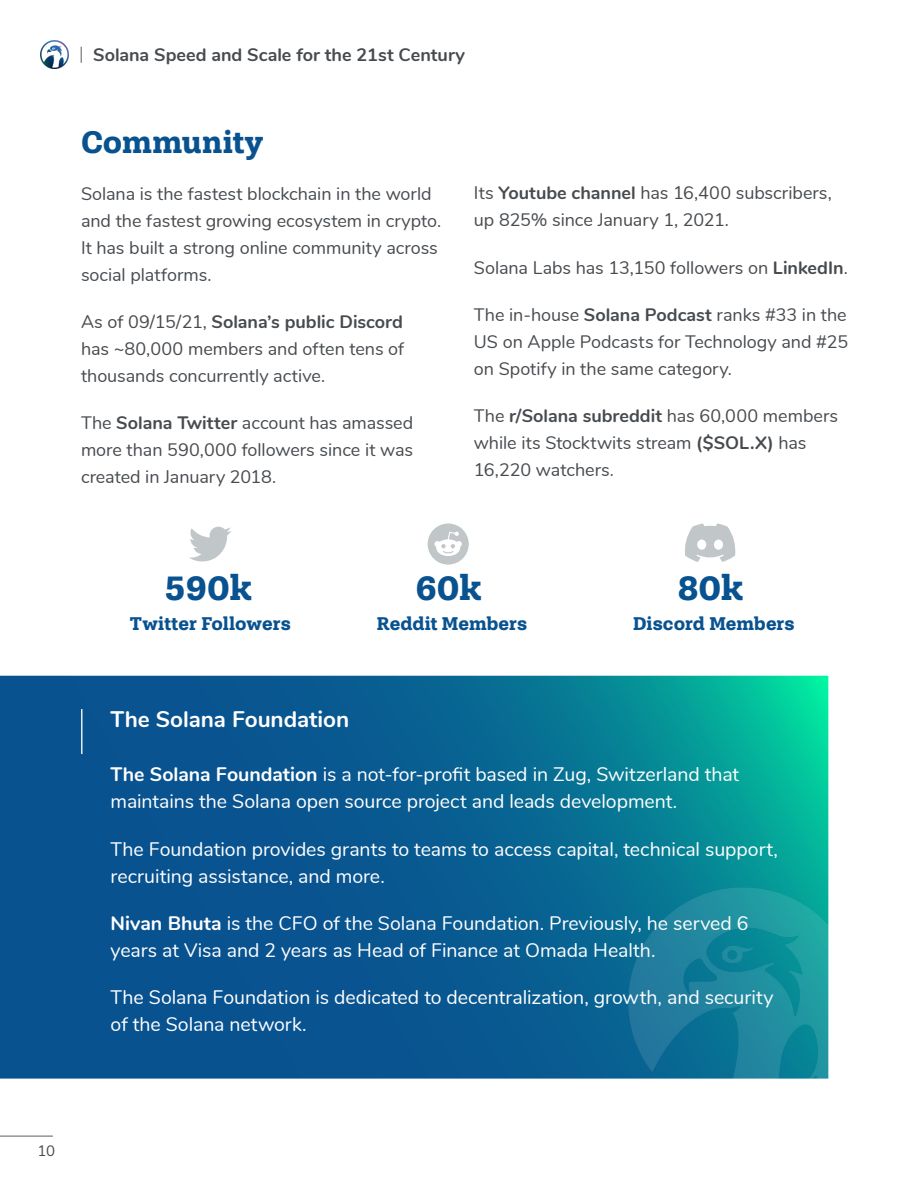
<style>
.page{position:relative;width:918px;height:1188px;background:#fff}
.page>*{position:absolute;margin:0;border:0;box-sizing:border-box;transform-origin:0 0}
.t1{font:700 37.5px "Shandon Slab";letter-spacing:-.005em;color:#095290}
.t2{font:700 33px "Shandon Slab";color:#095290}
.t3{font:700 22.5px "Nunito";letter-spacing:-.005em;color:#fff}
.t4{font:19.5px/27px "Nunito";letter-spacing:-.005em;color:#fff}
.t5{font:700 19.5px "Shandon Slab";color:#095290}
.t6{font:18px/27px "Nunito";letter-spacing:-.005em;color:#474b4f}
.t7{font:700 18px "Nunito";color:#474b4f}
.t8{font:15px "Nunito";color:#474b4f}
.s1{font-weight:700}
</style>
<div class="page">
<hr style="left:0;top:1136px;width:53px;height:1px;background:#474b4f">
<svg style="left:189px;top:527px;width:42px;height:34px"></svg>
<div style="left:428px;top:524px;width:41px;height:41px;background:#c1c6c9;border-radius:50%"></div>
<svg style="left:435px;top:532px;width:27px;height:24px"></svg>
<svg style="left:0;top:676px;width:828px;height:403px;background:#086492"></svg>
<hr style="left:81px;top:709px;width:1px;height:45px;background:#fff">
<img style="left:613px;top:886px;width:215px;height:193px">
<svg style="left:81px;top:47px;width:1px;height:16px"></svg>
<img style="left:40px;top:40px;width:29px;height:29px">
<svg style="left:685px;top:523px;width:51px;height:39px"></svg>
<p class="t7" style="left:93px;top:42px;width:373px">Solana Speed and Scale for the 21st Century</p>
<h2 class="t2" style="left:81px;top:121px;width:184px">Community</h2>
<p class="t6" style="left:81px;top:179px;width:362px">Solana is the fastest blockchain in the world and the fastest growing ecosystem in crypto.<br>It has built a strong online community across social platforms.</p>
<p class="t6" style="left:81px;top:307px;width:325px;text-align:justify">As of 09/15/21, <span class="s1">Solana’s public Discord </span>has ~80,000 members and often tens of thousands concurrently active.</p>
<p class="t6" style="left:81px;top:409px;width:334px;text-align:justify">The <span class="s1">Solana Twitter</span> account has amassed more than 590,000 followers since it was created in January 2018.</p>
<p class="t6" style="left:474px;top:179px;width:359px">Its <span class="s1">Youtube channel</span> has 16,400 subscribers, up 825% since January 1, 2021.</p>
<p class="t6" style="left:474px;top:253px;width:376px">Solana Labs has 13,150 followers on <span class="s1">LinkedIn</span>.</p>
<p class="t6" style="left:474px;top:300px;width:376px;text-align:justify">The in-house <span class="s1">Solana Podcast</span> ranks #33 in the US on Apple Podcasts for Technology and #25 on Spotify in the same category.</p>
<p class="t6" style="left:474px;top:401px;width:366px">The <span class="s1">r/Solana subreddit</span> has 60,000 members while its Stocktwits stream <span class="s1">($SOL.X)</span> has<br>16,220 watchers.</p>
<h1 class="t1" style="left:164px;top:564px;width:89px">590k</h1>
<p class="t5" style="left:129px;top:611px;width:163px">Twitter Followers</p>
<h1 class="t1" style="left:415px;top:564px;width:68px">60k</h1>
<p class="t5" style="left:377px;top:611px;width:152px">Reddit Members</p>
<h1 class="t1" style="left:677px;top:564px;width:68px">80k</h1>
<p class="t5" style="left:633px;top:611px;width:163px">Discord Members</p>
<p class="t3" style="left:111px;top:703px;width:240px">The Solana Foundation</p>
<p class="t4" style="left:111px;top:760px;width:630px"><span class="s1">The Solana Foundation</span> is a not-for-profit based in Zug, Switzerland that maintains the Solana open source project and leads development.</p>
<p class="t4" style="left:111px;top:834px;width:669px">The Foundation provides grants to teams to access capital, technical support, recruiting assistance, and more.</p>
<p class="t4" style="left:111px;top:908px;width:640px"><span class="s1">Nivan Bhuta</span> is the CFO of the Solana Foundation. Previously, he served 6 years at Visa and 2 years as Head of Finance at Omada Health.</p>
<p class="t4" style="left:111px;top:983px;width:664px">The Solana Foundation is dedicated to decentralization, growth, and security of the Solana network.</p>
<p class="t8" style="left:38px;top:1139px;width:19px">10</p>
</div>
